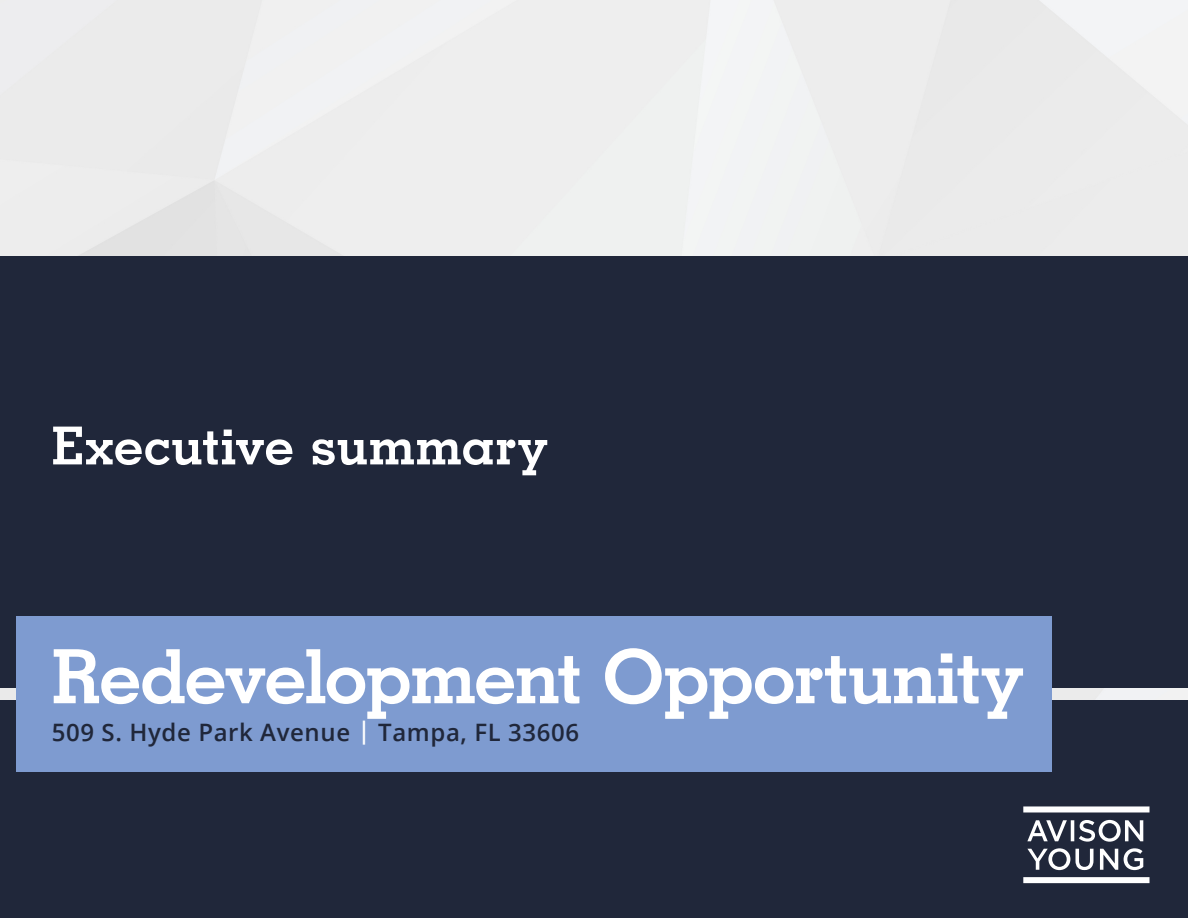
<style>
.page{position:relative;width:1188px;height:918px;background:#fff}
.page>*{position:absolute;margin:0;border:0;box-sizing:border-box;transform-origin:0 0}
.t1{font:700 75px "Geometric Slab 703 BT";letter-spacing:-.015em;color:#fff}
.t2{font:700 52.5px "Geometric Slab 703 BT";letter-spacing:.01em;color:#fff}
.t3{font:600 24px "Open Sans";letter-spacing:.025em;color:#20273a}
.s1{color:#fff}
</style>
<div class="page">
<div style="left:0;top:256px;width:1188px;height:432px;background:#20273a"></div>
<div style="left:0;top:700px;width:1188px;height:218px;background:#20273a"></div>
<div style="left:16px;top:617px;width:1036px;height:155px;background:#7e9bd0"></div>
<svg style="left:1024px;top:806px;width:125px;height:6px"></svg>
<svg style="left:1024px;top:877px;width:125px;height:6px"></svg>
<svg style="left:1027px;top:819px;width:116px;height:51px"></svg>
<p class="t2" style="left:52px;top:414px;width:497px">Executive summary</p>
<h1 class="t1" style="left:52px;top:631px;width:973px">Redevelopment Opportunity</h1>
<p class="t3" style="left:52px;top:716px;width:529px">509 S. Hyde Park Avenue <span class="s1">|</span> Tampa, FL 33606</p>
</div>
